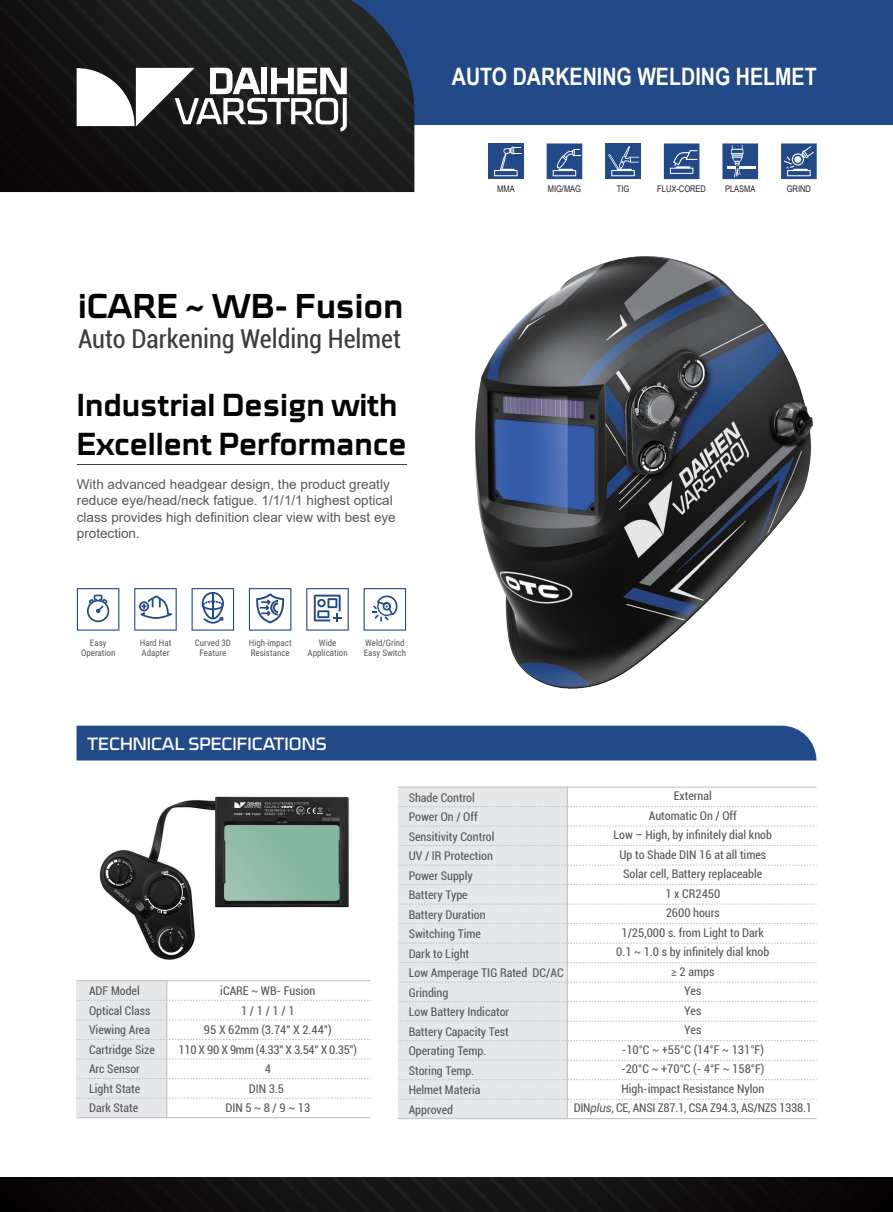
<style>
.page{position:relative;width:893px;height:1212px;background:#fff}
.page>*{position:absolute;margin:0;border:0;box-sizing:border-box;transform-origin:0 0}
.t1{font:700 34.8px "Cube Pro";color:#040503}
.t2{font:700 32.1px/39px "Cube Pro";color:#040503}
.t3{font:condensed 26.1px "Roboto";color:#3e3e3f}
.t4{font:700 24px "Arial Narrow";color:#fff}
.t5{font:18px "Cube OT";color:#fff}
.t6{font:13.5px/16.2px "Arial";color:#57585a}
.t7{font:condensed 12px/19.5px "Roboto";color:#57585a}
.t8{font:9.15px "Arial Narrow";color:#231f20}
.t9{font:9px/10.2px "Roboto Condensed";color:#57585a}
.s1{font-style:italic;font-stretch:normal}
</style>
<div class="page">
<hr style="left:77px;top:464px;width:329px;height:1px;background:#3e3e3f">
<svg style="left:306px;top:588px;width:43px;height:43px"></svg>
<svg style="left:192px;top:588px;width:42px;height:43px"></svg>
<svg style="left:364px;top:588px;width:42px;height:43px"></svg>
<svg style="left:249px;top:588px;width:42px;height:43px"></svg>
<svg style="left:77px;top:588px;width:42px;height:43px"></svg>
<svg style="left:134px;top:588px;width:43px;height:43px"></svg>
<div style="left:77px;top:981px;width:90px;height:137px;background:#e6e7e9"></div>
<hr style="left:77px;top:980px;width:294px;height:1px;background:#bcbdc0">
<hr style="left:166px;top:981px;width:1px;height:137px;background:#bcbdc0">
<svg style="left:77px;top:1000px;width:294px;height:1px"></svg>
<svg style="left:77px;top:1019px;width:294px;height:1px"></svg>
<svg style="left:77px;top:1039px;width:294px;height:1px"></svg>
<svg style="left:77px;top:1058px;width:294px;height:1px"></svg>
<svg style="left:77px;top:1078px;width:294px;height:1px"></svg>
<svg style="left:77px;top:1098px;width:294px;height:1px"></svg>
<hr style="left:77px;top:1117px;width:294px;height:1px;background:#bcbdc0">
<div style="left:398px;top:787px;width:169px;height:331px;background:#e6e7e9"></div>
<hr style="left:398px;top:787px;width:418px;height:1px;background:#bcbdc0">
<hr style="left:567px;top:787px;width:1px;height:331px;background:#bcbdc0">
<svg style="left:398px;top:806px;width:419px;height:1px"></svg>
<svg style="left:398px;top:826px;width:419px;height:1px"></svg>
<svg style="left:398px;top:845px;width:419px;height:1px"></svg>
<svg style="left:398px;top:865px;width:419px;height:1px"></svg>
<svg style="left:398px;top:884px;width:419px;height:1px"></svg>
<svg style="left:398px;top:904px;width:419px;height:1px"></svg>
<svg style="left:398px;top:923px;width:419px;height:1px"></svg>
<svg style="left:398px;top:943px;width:419px;height:1px"></svg>
<svg style="left:398px;top:962px;width:419px;height:1px"></svg>
<svg style="left:398px;top:982px;width:419px;height:1px"></svg>
<svg style="left:398px;top:1001px;width:419px;height:1px"></svg>
<svg style="left:398px;top:1021px;width:419px;height:1px"></svg>
<svg style="left:398px;top:1040px;width:419px;height:1px"></svg>
<svg style="left:398px;top:1060px;width:419px;height:1px"></svg>
<svg style="left:398px;top:1079px;width:419px;height:1px"></svg>
<svg style="left:398px;top:1099px;width:419px;height:1px"></svg>
<hr style="left:398px;top:1118px;width:418px;height:1px;background:#bcbdc0">
<img style="left:474px;top:256px;width:339px;height:433px">
<img style="left:99px;top:796px;width:251px;height:164px">
<svg style="left:0;top:1178px;width:893px;height:34px;background:#100e0f"></svg>
<div style="left:242px;top:0;width:651px;height:124px;background:#224988"></div>
<div style="left:605px;top:143px;width:36px;height:36px;background:#224988"></div>
<svg style="left:608px;top:146px;width:31px;height:30px"></svg>
<svg style="left:781px;top:143px;width:36px;height:36px"></svg>
<svg style="left:547px;top:143px;width:35px;height:36px"></svg>
<div style="left:488px;top:143px;width:36px;height:36px;background:#224988"></div>
<svg style="left:494px;top:147px;width:28px;height:29px"></svg>
<div style="left:722px;top:143px;width:36px;height:36px;background:#224988"></div>
<svg style="left:727px;top:145px;width:29px;height:32px"></svg>
<svg style="left:664px;top:143px;width:35px;height:36px"></svg>
<svg style="left:0;top:0;width:414px;height:192px;background:#323234"></svg>
<div style="left:77px;top:726px;width:739px;height:34px;background:#224988"></div>
<h3 class="t4" style="left:452px;top:59px;width:366px">AUTO DARKENING WELDING HELMET</h3>
<h1 class="t1" style="left:78px;top:286px;width:327px">iCARE ~ WB- Fusion</h1>
<h3 class="t3" style="left:78px;top:320px;width:324px">Auto Darkening Welding Helmet</h3>
<h2 class="t2" style="left:77px;top:385px;width:331px">Industrial Design with<br>Excellent Performance</h2>
<p class="t6" style="left:77px;top:476px;width:320px">With advanced headgear design, the product greatly reduce eye/head/neck fatigue. 1/1/1/1 highest optical class provides high definition clear view with best eye protection.</p>
<p class="t9" style="left:81px;top:637px;width:36px;text-align:center">Easy<br>Operation</p>
<p class="t9" style="left:195px;top:637px;width:38px;text-align:center">Curved 3D<br>Feature</p>
<p class="t9" style="left:308px;top:637px;width:42px;text-align:center">Wide<br>Application</p>
<p class="t9" style="left:140px;top:637px;width:33px">Hard Hat<br>Adapter</p>
<p class="t9" style="left:249px;top:637px;width:44px">High-impact<br>Resistance</p>
<p class="t9" style="left:364px;top:637px;width:44px">Weld/Grind<br>Easy Switch</p>
<h3 class="t5" style="left:87px;top:733px;width:241px">TECHNICAL SPECIFICATIONS</h3>
<p class="t8" style="left:497px;top:182px;width:19px">MMA</p>
<p class="t8" style="left:548px;top:182px;width:35px">MIG/MAG</p>
<p class="t8" style="left:617px;top:182px;width:14px">TIG</p>
<p class="t8" style="left:657px;top:182px;width:50px">FLUX-CORED</p>
<p class="t8" style="left:725px;top:182px;width:32px">PLASMA</p>
<p class="t8" style="left:787px;top:182px;width:26px">GRIND</p>
<p class="t7" style="left:89px;top:981px;width:67px">ADF Model<br>Optical Class<br>Viewing Area<br>Cartridge Size<br>Arc Sensor<br>Light State<br>Dark State</p>
<p class="t7" style="left:179px;top:981px;width:180px;text-align:center">iCARE ~ WB- Fusion<br>1 / 1 / 1 / 1<br>95 X 62mm (3.74" X 2.44")<br>110 X 90 X 9mm (4.33" X 3.54" X 0.35")<br>4<br>DIN 3.5<br>DIN 5 ~ 8 / 9 ~ 13</p>
<p class="t7" style="left:409px;top:787px;width:156px">Shade Control<br>Power On / Off<br>Sensitivity Control<br>UV / IR Protection<br>Power Supply<br>Battery Type<br>Battery Duration<br>Switching Time<br>Dark to Light<br>Low Amperage TIG Rated DC/AC<br>Grinding<br>Low Battery Indicator<br>Battery Capacity Test<br>Operating Temp.<br>Storing Temp.<br>Helmet Materia<br>Approved</p>
<p class="t7" style="left:574px;top:786px;width:240px;text-align:center">External<br>Automatic On / Off<br>Low – High, by infinitely dial knob<br>Up to Shade DIN 16 at all times<br>Solar cell, Battery replaceable<br>1 x CR2450<br>2600 hours<br>1/25,000 s. from Light to Dark<br>0.1 ~ 1.0 s by infinitely dial knob<br>≥ 2 amps<br>Yes<br>Yes<br>Yes<br>-10°C ~ +55°C (14°F ~ 131°F)<br>-20°C ~ +70°C (- 4°F ~ 158°F)<br>High-impact Resistance Nylon<br>DIN<span class="s1">plus</span>, CE, ANSI Z87.1, CSA Z94.3, AS/NZS 1338.1</p>
</div>
